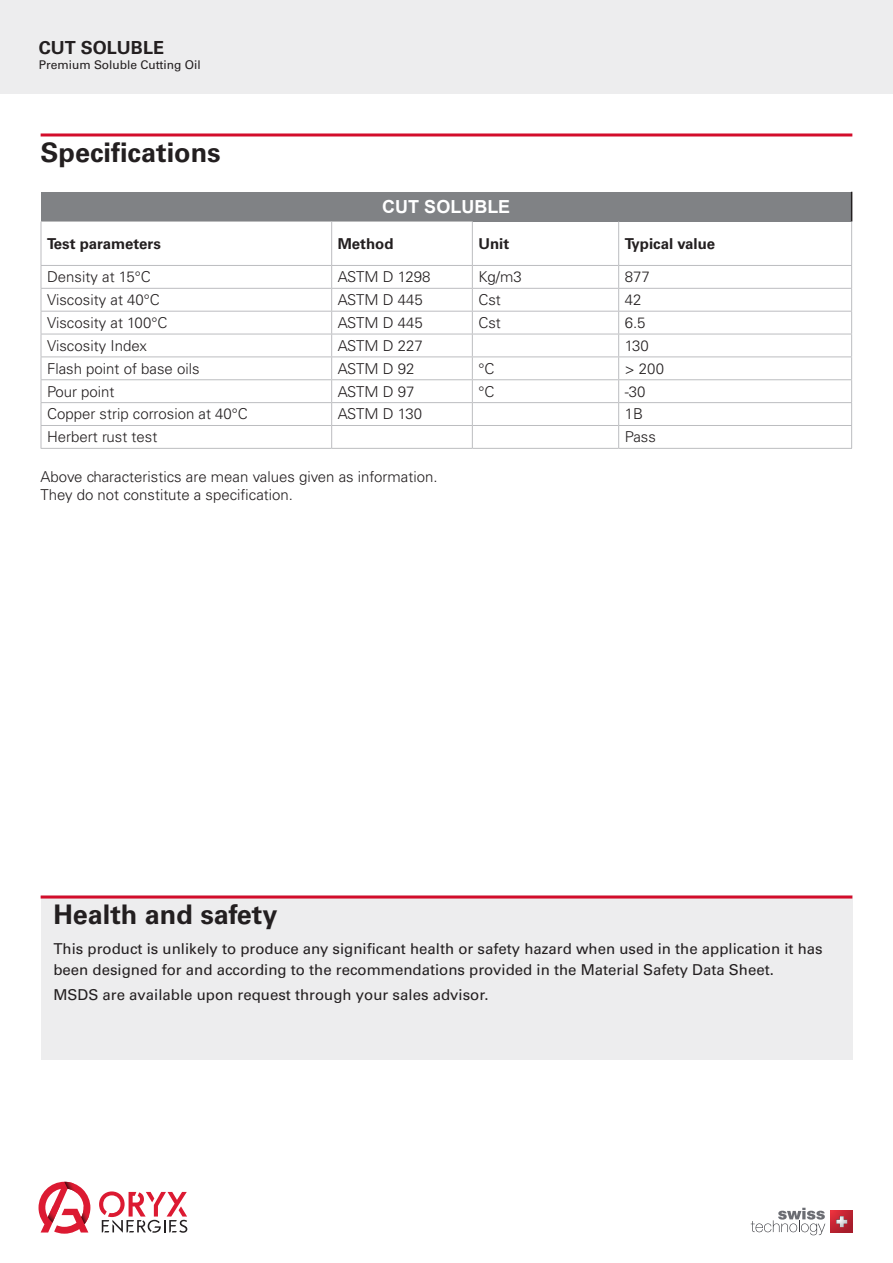
<style>
.page{position:relative;width:893px;height:1263px;background:#fff}
.page>*{position:absolute;margin:0;border:0;box-sizing:border-box;transform-origin:0 0}
.titre_health{font:700 27px "Univers LT Std";color:#231f20}
.titre{font:700 27px "Univers LT Std";color:#231f20}
.t1{font:700 18px "Univers LT Std";color:#231f20}
.spécifications1{font:700 18px "Arial";color:#fff}
.text_health{font:15px/21px "Univers LT Std";color:#231f20}
.texte_tableau{font:300 15px "Univers LT Std";color:#231f20}
.annotation{font:300 15px "Univers LT Std";color:#231f20}
.texte_tableau-2{font:700 15px "Univers LT Std";color:#231f20}
.t2{font:12px "Univers LT Std";color:#231f20}
</style>
<div class="page">
<svg style="left:99px;top:1191px;width:88px;height:42px"></svg>
<svg style="left:39px;top:1182px;width:51px;height:52px"></svg>
<div style="left:0;top:0;width:893px;height:94px;background:#ededee"></div>
<svg style="left:831px;top:1211px;width:21px;height:21px"></svg>
<svg style="left:836px;top:1216px;width:11px;height:11px"></svg>
<svg style="left:751px;top:1208px;width:74px;height:27px"></svg>
<div style="left:41px;top:895px;width:811px;height:165px;background:#ededee"></div>
<hr style="left:41px;top:895px;width:811px;height:3px;background:#d30d2b">
<hr style="left:41px;top:133px;width:811px;height:3px;background:#d30d2b">
<div style="left:41px;top:192px;width:811px;height:30px;background:#808285"></div>
<hr style="left:851px;top:192px;width:1px;height:30px;background:#231f20">
<hr style="left:618px;top:222px;width:1px;height:43px;background:#bcbdc0">
<hr style="left:851px;top:222px;width:1px;height:43px;background:#bcbdc0">
<hr style="left:472px;top:265px;width:147px;height:1px;background:#bcbdc0">
<hr style="left:619px;top:265px;width:233px;height:1px;background:#bcbdc0">
<hr style="left:472px;top:288px;width:147px;height:1px;background:#bcbdc0">
<hr style="left:619px;top:288px;width:233px;height:1px;background:#bcbdc0">
<hr style="left:332px;top:448px;width:140px;height:1px;background:#bcbdc0">
<hr style="left:472px;top:311px;width:147px;height:1px;background:#bcbdc0">
<hr style="left:619px;top:311px;width:233px;height:1px;background:#bcbdc0">
<hr style="left:472px;top:334px;width:147px;height:1px;background:#bcbdc0">
<hr style="left:619px;top:334px;width:233px;height:1px;background:#bcbdc0">
<hr style="left:472px;top:356px;width:147px;height:1px;background:#bcbdc0">
<hr style="left:619px;top:356px;width:233px;height:1px;background:#bcbdc0">
<hr style="left:472px;top:379px;width:147px;height:1px;background:#bcbdc0">
<hr style="left:619px;top:379px;width:233px;height:1px;background:#bcbdc0">
<hr style="left:472px;top:402px;width:147px;height:1px;background:#bcbdc0">
<hr style="left:619px;top:402px;width:233px;height:1px;background:#bcbdc0">
<hr style="left:41px;top:448px;width:291px;height:1px;background:#bcbdc0">
<hr style="left:472px;top:425px;width:147px;height:1px;background:#bcbdc0">
<svg style="left:41px;top:222px;width:432px;height:226px"></svg>
<hr style="left:472px;top:448px;width:147px;height:1px;background:#bcbdc0">
<hr style="left:619px;top:425px;width:233px;height:1px;background:#bcbdc0">
<svg style="left:618px;top:266px;width:1px;height:182px"></svg>
<svg style="left:851px;top:266px;width:1px;height:182px"></svg>
<hr style="left:619px;top:448px;width:233px;height:1px;background:#bcbdc0">
<hr style="left:331px;top:222px;width:1px;height:43px;background:#bcbdc0">
<hr style="left:472px;top:222px;width:1px;height:43px;background:#bcbdc0">
<hr style="left:41px;top:265px;width:291px;height:1px;background:#bcbdc0">
<hr style="left:332px;top:265px;width:140px;height:1px;background:#bcbdc0">
<p class="t1" style="left:39px;top:37px;width:127px">CUT SOLUBLE</p>
<p class="t2" style="left:39px;top:57px;width:163px">Premium Soluble Cutting Oil</p>
<p class="titre" style="left:41px;top:137px;width:182px">Specifications</p>
<p class="spécifications1" style="left:382px;top:195px;width:129px">CUT SOLUBLE</p>
<p class="texte_tableau-2" style="left:47px;top:235px;width:115px">Test parameters</p>
<p class="texte_tableau-2" style="left:338px;top:235px;width:57px">Method</p>
<p class="texte_tableau-2" style="left:478px;top:235px;width:32px">Unit</p>
<p class="texte_tableau-2" style="left:625px;top:235px;width:92px">Typical value</p>
<p class="texte_tableau" style="left:47px;top:268px;width:105px">Density at 15°C</p>
<p class="texte_tableau" style="left:338px;top:268px;width:94px">ASTM D 1298</p>
<p class="texte_tableau" style="left:478px;top:268px;width:45px">Kg/m3</p>
<p class="texte_tableau" style="left:625px;top:268px;width:27px">877</p>
<p class="texte_tableau" style="left:47px;top:291px;width:114px">Viscosity at 40°C</p>
<p class="texte_tableau" style="left:338px;top:291px;width:87px">ASTM D 445</p>
<p class="texte_tableau" style="left:478px;top:291px;width:24px">Cst</p>
<p class="texte_tableau" style="left:625px;top:291px;width:18px">42</p>
<p class="texte_tableau" style="left:47px;top:314px;width:122px">Viscosity at 100°C</p>
<p class="texte_tableau" style="left:338px;top:314px;width:87px">ASTM D 445</p>
<p class="texte_tableau" style="left:478px;top:314px;width:24px">Cst</p>
<p class="texte_tableau" style="left:625px;top:314px;width:22px">6.5</p>
<p class="texte_tableau" style="left:47px;top:337px;width:102px">Viscosity Index</p>
<p class="texte_tableau" style="left:338px;top:337px;width:87px">ASTM D 227</p>
<p class="texte_tableau" style="left:625px;top:337px;width:26px">130</p>
<p class="texte_tableau" style="left:47px;top:359px;width:154px">Flash point of base oils</p>
<p class="texte_tableau" style="left:338px;top:359px;width:78px">ASTM D 92</p>
<p class="texte_tableau" style="left:478px;top:359px;width:18px">°C</p>
<p class="texte_tableau" style="left:625px;top:359px;width:41px">&gt; 200</p>
<p class="texte_tableau" style="left:47px;top:382px;width:69px">Pour point</p>
<p class="texte_tableau" style="left:338px;top:382px;width:78px">ASTM D 97</p>
<p class="texte_tableau" style="left:478px;top:382px;width:18px">°C</p>
<p class="texte_tableau" style="left:625px;top:382px;width:22px">-30</p>
<p class="texte_tableau" style="left:47px;top:405px;width:202px">Copper strip corrosion at 40°C</p>
<p class="texte_tableau" style="left:338px;top:405px;width:86px">ASTM D 130</p>
<p class="texte_tableau" style="left:625px;top:405px;width:20px">1B</p>
<p class="texte_tableau" style="left:47px;top:428px;width:112px">Herbert rust test</p>
<p class="texte_tableau" style="left:625px;top:428px;width:33px">Pass</p>
<p class="annotation" style="left:41px;top:468px;width:399px">Above characteristics are mean values given as information.</p>
<p class="annotation" style="left:41px;top:486px;width:254px">They do not constitute a specification.</p>
<p class="titre_health" style="left:53px;top:899px;width:225px">Health and safety</p>
<p class="text_health" style="left:53px;top:938px;width:771px">This product is unlikely to produce any significant health or safety hazard when used in the application it has been designed for and according to the recommendations provided in the Material Safety Data Sheet.</p>
<p class="text_health" style="left:53px;top:984px;width:437px">MSDS are available upon request through your sales advisor.</p>
</div>
